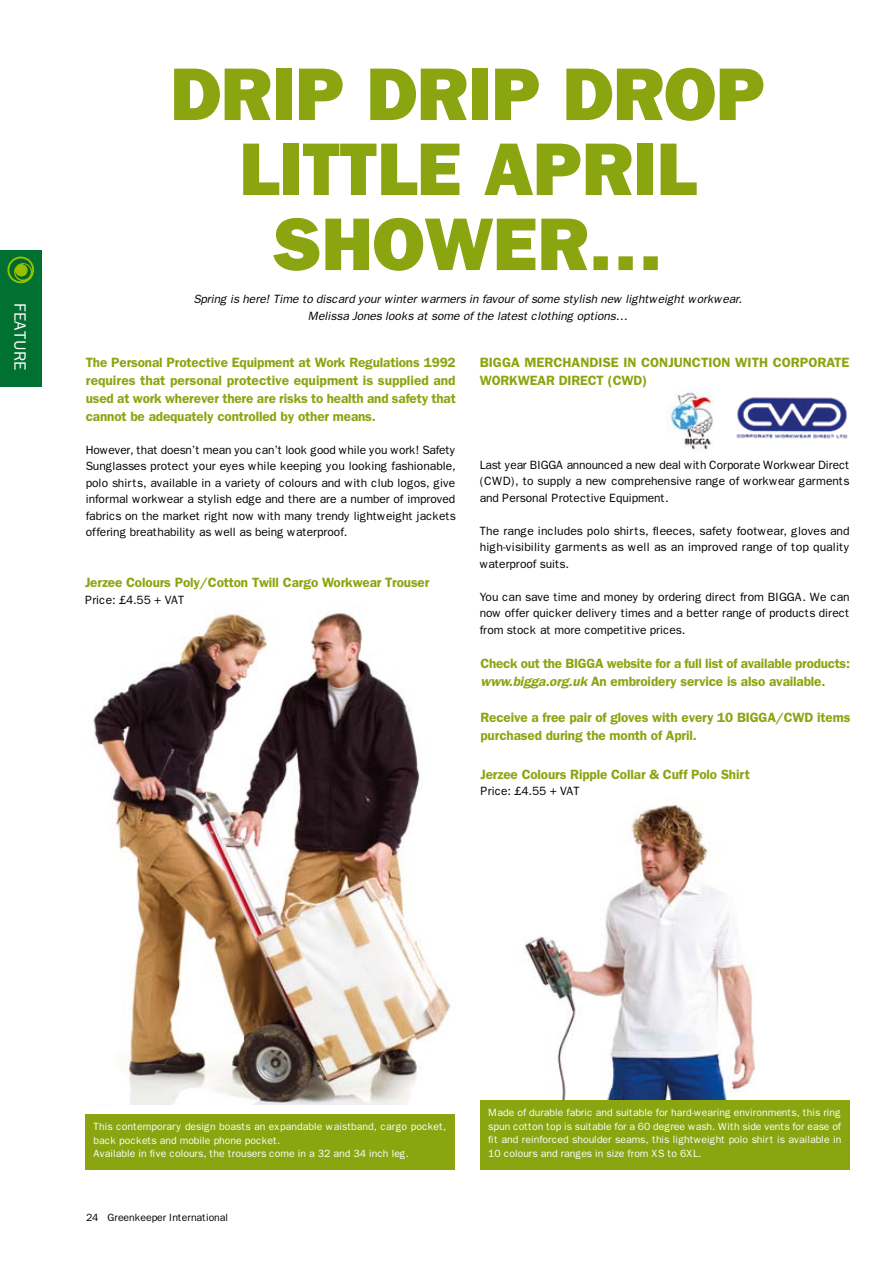
<style>
.page{position:relative;width:893px;height:1263px;background:#fff}
.page>*{position:absolute;margin:0;border:0;box-sizing:border-box;transform-origin:0 0}
.t1{font:800 75px "Franklin Gothic";letter-spacing:-.005em;color:#8aa510}
.t2{font:16.5px "Franklin Gothic";letter-spacing:-.005em;color:#fff}
.t3{font:600 13.5px/18px "Franklin Gothic";letter-spacing:-.01em;color:#8aa510}
.t4{font:12px/16.5px "Franklin Gothic";letter-spacing:-.01em;color:#000;text-align:justify}
.t5{font:italic 12px "Franklin Gothic";letter-spacing:-.01em;color:#000}
.t6{font:10.5px/13.5px "Franklin Gothic";letter-spacing:-.005em;color:#fff;text-align:justify}
.t7{font:10.5px "Franklin Gothic";letter-spacing:-.01em;color:#000}
.s1{font-style:italic}
</style>
<div class="page">
<img style="left:669px;top:391px;width:46px;height:59px">
<div style="left:0;top:251px;width:41px;height:136px;background:#007130"></div>
<svg style="left:7px;top:257px;width:27px;height:26px"></svg>
<svg style="left:9px;top:258px;width:23px;height:23px"></svg>
<img style="left:736px;top:397px;width:112px;height:42px">
<img style="left:525px;top:802px;width:230px;height:298px">
<div style="left:480px;top:1100px;width:370px;height:69px;background:#8aa510"></div>
<img style="left:93px;top:613px;width:357px;height:491px">
<div style="left:85px;top:1114px;width:370px;height:55px;background:#8aa510"></div>
<h2 class="t2" style="left:30px;top:303px;width:69px;rotate:90deg">FEATURE</h2>
<h1 class="t1" style="left:170px;top:50px;width:443px">DRIP DRIP DRO</h1>
<h1 class="t1" style="left:716px;top:50px;width:51px">P</h1>
<h1 class="t1" style="left:239px;top:125px;width:382px">LITTLE APRIL</h1>
<h1 class="t1" style="left:272px;top:200px;width:155px">SHOWER</h1>
<h1 class="t1" style="left:588px;top:200px;width:76px">…</h1>
<p class="t5" style="left:193px;top:292px;width:550px">Spring is here! Time to discard your winter warmers in favour of some stylish new lightweight workwear.</p>
<p class="t5" style="left:308px;top:309px;width:321px">Melissa Jones looks at some of the latest clothing options…</p>
<p class="t3" style="left:86px;top:353px;width:372px;text-align:justify">The Personal Protective Equipment at Work Regulations 1992 requires that personal protective equipment is supplied and used at work wherever there are risks to health and safety that cannot be adequately controlled by other means.</p>
<p class="t4" style="left:86px;top:441px;width:372px">However, that doesn’t mean you can’t look good while you work! Safety Sunglasses protect your eyes while keeping you looking fashionable, polo shirts, available in a variety of colours and with club logos, give informal workwear a stylish edge and there are a number of improved fabrics on the market right now with many trendy lightweight jackets offering breathability as well as being waterproof.</p>
<p class="t3" style="left:85px;top:574px;width:346px">Jerzee Colours Poly/Cotton Twill Cargo Workwear Trouser</p>
<p class="t4" style="left:85px;top:592px;width:101px">Price: £4.55 + VAT</p>
<p class="t3" style="left:480px;top:353px;width:371px">BIGGA MERCHANDISE IN CONJUNCTION WITH CORPORATE<br>WORKWEAR DIRECT (CWD)</p>
<p class="t4" style="left:480px;top:456px;width:372px">Last year BIGGA announced a new deal with Corporate Workwear Direct (CWD), to supply a new comprehensive range of workwear garments and Personal Protective Equipment.</p>
<p class="t4" style="left:480px;top:522px;width:372px">The range includes polo shirts, fleeces, safety footwear, gloves and high-visibility garments as well as an improved range of top quality waterproof suits.</p>
<p class="t4" style="left:480px;top:588px;width:371px">You can save time and money by ordering direct from BIGGA. We can now offer quicker delivery times and a better range of products direct from stock at more competitive prices.</p>
<p class="t3" style="left:480px;top:654px;width:371px">Check out the BIGGA website for a full list of available products: <span class="s1">www.bigga.org.uk</span> An embroidery service is also available.</p>
<p class="t3" style="left:480px;top:708px;width:371px">Receive a free pair of gloves with every 10 BIGGA/CWD items purchased during the month of April.</p>
<p class="t3" style="left:480px;top:765px;width:271px">Jerzee Colours Ripple Collar &amp; Cuff Polo Shirt</p>
<p class="t4" style="left:480px;top:783px;width:101px">Price: £4.55 + VAT</p>
<p class="t6" style="left:94px;top:1120px;width:354px;text-align:left">This contemporary design boasts an expandable waistband, cargo pocket, back pockets and mobile phone pocket.<br>Available in five colours, the trousers come in a 32 and 34 inch leg.</p>
<p class="t7" style="left:86px;top:1212px;width:144px">24 Greenkeeper International</p>
<p class="t6" style="left:488px;top:1106px;width:355px">Made of durable fabric and suitable for hard-wearing environments, this ring spun cotton top is suitable for a 60 degree wash. With side vents for ease of fit and reinforced shoulder seams, this lightweight polo shirt is available in 10 colours and ranges in size from XS to 6XL.</p>
</div>
